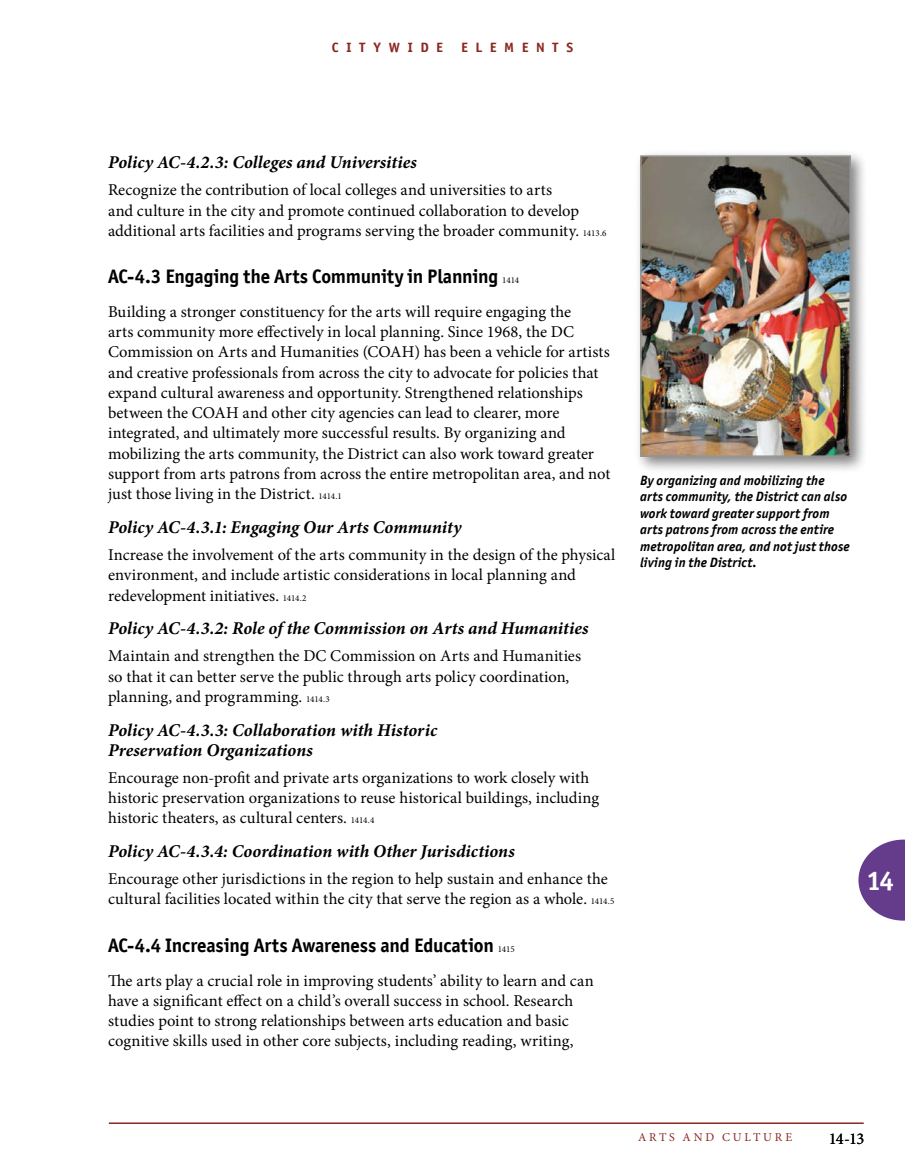
<style>
.page{position:relative;width:905px;height:1175px;background:#fff}
.page>*{position:absolute;margin:0;border:0;box-sizing:border-box;transform-origin:0 0}
.t1{font:700 27px "Officina Sans ITC Pro";color:#fff}
.t2{font:700 19.5px "Officina Sans ITC Pro";letter-spacing:-.01em;color:#000}
.t3{font:italic 700 18px/20.2px "Minion Pro";color:#000}
.t4{font:16.5px/20.2px "Minion Pro";letter-spacing:.005em;color:#000}
.t5{font:italic 700 13.5px/16.5px "Officina Sans ITC Pro";letter-spacing:.005em;color:#000}
.t6{font:700 13.5px "Officina Sans ITC Pro";letter-spacing:.545em;color:#8a281f;scale:1.05 1}
.t7{font:12px "Minion Pro";letter-spacing:.235em;color:#8a281f}
.s1{font-size:9px}
.s2{font-family:"Minion Pro";font-weight:400;font-size:9px}
</style>
<div class="page">
<svg style="left:858px;top:839px;width:46px;height:81px"></svg>
<hr style="left:109px;top:1122px;width:754px;height:2px;background:#8a281f">
<div style="left:633px;top:149px;width:235px;height:325px;background:#000;opacity:.5"></div>
<img style="left:643px;top:158px;width:204px;height:296px">
<div style="left:640px;top:155px;width:210px;height:302px;border:2px solid #959595"></div>
<p class="t6" style="left:332px;top:39px;width:108px">CITYWIDE</p>
<p class="t6" style="left:461px;top:39px;width:108px">ELEMENTS</p>
<p class="t3" style="left:108px;top:152px;width:310px">Policy AC-4.2.3: Colleges and Universities</p>
<p class="t4" style="left:108px;top:180px;width:500px">Recognize the contribution of local colleges and universities to arts<br>and culture in the city and promote continued collaboration to develop additional arts facilities and programs serving the broader community. <span class="s1">1413.6</span></p>
<p class="t2" style="left:108px;top:264px;width:412px">AC-4.3 Engaging the Arts Community in Planning <span class="s2">1414</span></p>
<p class="t4" style="left:108px;top:302px;width:504px">Building a stronger constituency for the arts will require engaging the<br>arts community more effectively in local planning. Since 1968, the DC Commission on Arts and Humanities (COAH) has been a vehicle for artists and creative professionals from across the city to advocate for policies that expand cultural awareness and opportunity. Strengthened relationships between the COAH and other city agencies can lead to clearer, more integrated, and ultimately more successful results. By organizing and mobilizing the arts community, the District can also work toward greater support from arts patrons from across the entire metropolitan area, and not just those living in the District. <span class="s1">1414.1</span></p>
<p class="t3" style="left:108px;top:517px;width:355px">Policy AC-4.3.1: Engaging Our Arts Community</p>
<p class="t4" style="left:108px;top:545px;width:509px">Increase the involvement of the arts community in the design of the physical environment, and include artistic considerations in local planning and redevelopment initiatives. <span class="s1">1414.2</span></p>
<p class="t3" style="left:108px;top:618px;width:482px">Policy AC-4.3.2: Role of the Commission on Arts and Humanities</p>
<p class="t4" style="left:108px;top:646px;width:474px">Maintain and strengthen the DC Commission on Arts and Humanities so that it can better serve the public through arts policy coordination, planning, and programming. <span class="s1">1414.3</span></p>
<p class="t3" style="left:108px;top:719px;width:330px">Policy AC-4.3.3: Collaboration with Historic<br>Preservation Organizations</p>
<p class="t4" style="left:108px;top:767px;width:493px">Encourage non-profit and private arts organizations to work closely with historic preservation organizations to reuse historical buildings, including historic theaters, as cultural centers. <span class="s1">1414.4</span></p>
<p class="t3" style="left:108px;top:841px;width:408px">Policy AC-4.3.4: Coordination with Other Jurisdictions</p>
<p class="t4" style="left:108px;top:869px;width:508px">Encourage other jurisdictions in the region to help sustain and enhance the cultural facilities located within the city that serve the region as a whole. <span class="s1">1414.5</span></p>
<p class="t2" style="left:108px;top:933px;width:408px">AC-4.4 Increasing Arts Awareness and Education <span class="s2">1415</span></p>
<p class="t4" style="left:108px;top:970px;width:487px">The arts play a crucial role in improving students’ ability to learn and can have a significant effect on a child’s overall success in school. Research studies point to strong relationships between arts education and basic cognitive skills used in other core subjects, including reading, writing,</p>
<p class="t5" style="left:640px;top:472px;width:211px">By organizing and mobilizing the arts community, the District can also work toward greater support from arts patrons from across the entire metropolitan area, and not just those living in the District.</p>
<h1 class="t1" style="left:867px;top:864px;width:28px">14</h1>
<p class="t7" style="left:638px;top:1129px;width:156px">ARTS AND CULTURE</p>
<p class="t4" style="left:828px;top:1128px;width:37px">14-13</p>
</div>
